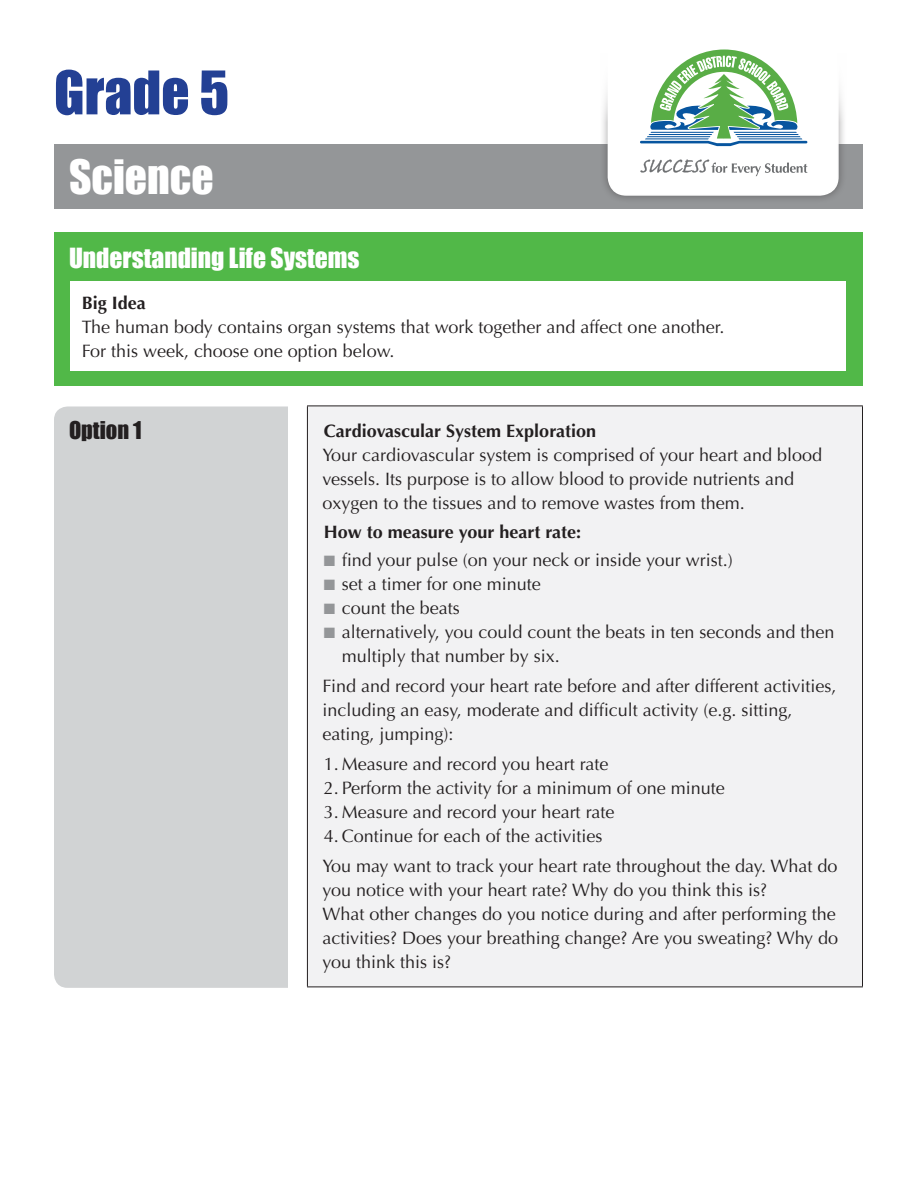
<style>
.page{position:relative;width:918px;height:1188px;background:#fff}
.page>*{position:absolute;margin:0;border:0;box-sizing:border-box;transform-origin:0 0}
.t1{font:55.5px "Impact";color:#234094}
.t2{font:43.5px "Impact";color:#fff}
.t3{font:25.5px "Impact";color:#fff}
.t4{font:22.5px "Impact";color:#231f20}
.t5{font:18px/24px "Optima";color:#231f20}
.t6{font:700 18px "Optima";color:#231f20}
.s1{color:#949698}
</style>
<div class="page">
<div style="left:54px;top:407px;width:234px;height:581px;background:#d1d3d4"></div>
<div style="left:54px;top:144px;width:808px;height:65px;background:#949698"></div>
<div style="left:54px;top:232px;width:808px;height:154px;background:#51b848"></div>
<div style="left:307px;top:406px;width:555px;height:581px;background:#f2f2f3"></div>
<hr style="left:307px;top:406px;width:1px;height:581px;background:#231f20">
<hr style="left:307px;top:406px;width:556px;height:1px;background:#231f20">
<hr style="left:862px;top:406px;width:1px;height:581px;background:#231f20">
<hr style="left:307px;top:987px;width:556px;height:1px;background:#231f20">
<div style="left:599px;top:0;width:248px;height:204px;background:#231f20;opacity:.4"></div>
<div style="left:608px;top:122px;width:231px;height:74px;background:#fff"></div>
<div style="left:586px;top:0;width:272px;height:122px;background:#fff"></div>
<svg style="left:640px;top:50px;width:167px;height:96px"></svg>
<svg style="left:640px;top:159px;width:167px;height:17px;background:#dedfdf"></svg>
<div style="left:70px;top:282px;width:776px;height:89px;background:#fff"></div>
<h1 class="t1" style="left:54px;top:50px;width:177px">Grade 5</h1>
<h2 class="t2" style="left:69px;top:143px;width:146px">Science</h2>
<h3 class="t3" style="left:69px;top:238px;width:292px">Understanding Life Systems</h3>
<p class="t6" style="left:82px;top:293px;width:66px">Big Idea</p>
<p class="t5" style="left:82px;top:316px;width:644px">The human body contains organ systems that work together and affect one another.<br>For this week, choose one option below.</p>
<p class="t4" style="left:69px;top:412px;width:74px">Option 1</p>
<p class="t6" style="left:324px;top:421px;width:274px">Cardiovascular System Exploration</p>
<p class="t5" style="left:322px;top:444px;width:501px">Your cardiovascular system is comprised of your heart and blood vessels. Its purpose is to allow blood to provide nutrients and oxygen to the tissues and to remove wastes from them.</p>
<p class="t6" style="left:324px;top:521px;width:259px">How to measure your heart rate:</p>
<p class="t5" style="left:324px;top:549px;width:410px"><span class="s1">■</span> find your pulse (on your neck or inside your wrist.)</p>
<p class="t5" style="left:324px;top:573px;width:219px"><span class="s1">■</span> set a timer for one minute</p>
<p class="t5" style="left:324px;top:597px;width:138px"><span class="s1">■</span> count the beats</p>
<p class="t5" style="left:342px;top:621px;width:494px;text-indent:-18px"><span class="s1">■</span> alternatively, you could count the beats in ten seconds and then multiply that number by six.</p>
<p class="t5" style="left:322px;top:675px;width:515px">Find and record your heart rate before and after different activities, including an easy, moderate and difficult activity (e.g. sitting, eating, jumping):</p>
<p class="t5" style="left:324px;top:753px;width:286px">1. Measure and record you heart rate</p>
<p class="t5" style="left:324px;top:777px;width:402px">2. Perform the activity for a minimum of one minute</p>
<p class="t5" style="left:324px;top:801px;width:292px">3. Measure and record your heart rate</p>
<p class="t5" style="left:322px;top:822px;width:517px;line-height:30px">4. Continue for each of the activities<br>You may want to track your heart rate throughout the day. What do</p>
<p class="t5" style="left:322px;top:879px;width:517px">you notice with your heart rate? Why do you think this is?<br>What other changes do you notice during and after performing the activities? Does your breathing change? Are you sweating? Why do you think this is?</p>
</div>
